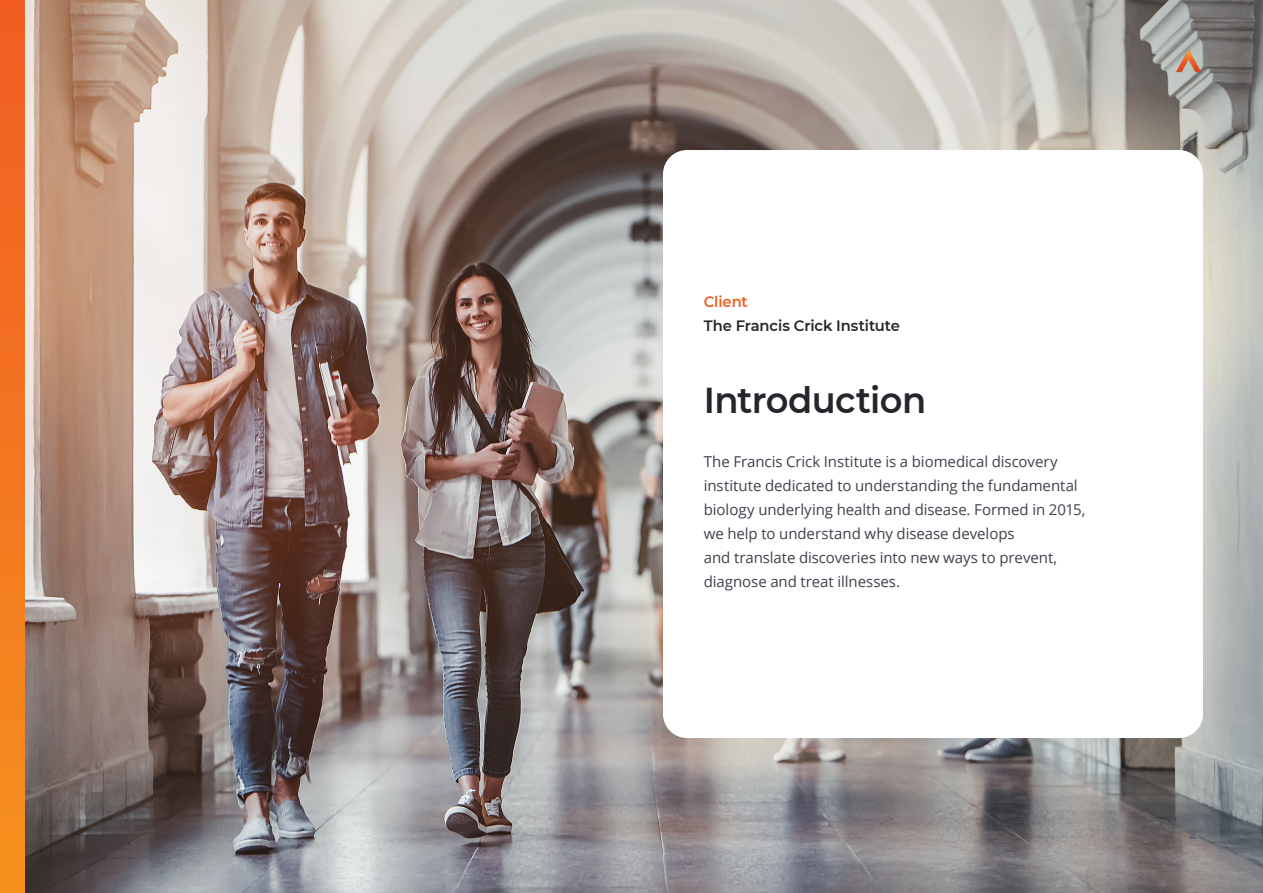
<style>
.page{position:relative;width:1263px;height:893px;background:#fff}
.page>*{position:absolute;margin:0;border:0;box-sizing:border-box;transform-origin:0 0}
.t1{font:600 36px "Montserrat";letter-spacing:-.02em;color:#25252c}
.t2{font:15px/24px "Open Sans";letter-spacing:-.005em;color:#40404c}
.t3{font:600 15px "Montserrat";letter-spacing:-.005em;color:#25252c}
.t4{font:600 15px "Montserrat";letter-spacing:-.01em;color:#f15d22}
.t5{font:700 13.5px "Montserrat";color:#616173}
</style>
<div class="page">
<img style="left:24px;top:0;width:1239px;height:893px">
<svg style="left:597px;top:407px;width:395px;height:395px"></svg>
<svg style="left:892px;top:83px;width:371px;height:395px"></svg>
<div style="left:663px;top:150px;width:540px;height:588px;background:#fff;border-radius:24px"></div>
<div style="left:0;top:0;width:24px;height:893px;background:linear-gradient(to bottom,#f15c23,#f6901e)"></div>
<img style="left:1171px;top:42px;width:36px;height:36px">
<p class="t4" style="left:704px;top:291px;width:46px">Client</p>
<p class="t3" style="left:704px;top:315px;width:198px">The Francis Crick Institute</p>
<h1 class="t1" style="left:704px;top:375px;width:224px">Introduction</h1>
<p class="t2" style="left:704px;top:449px;width:383px">The Francis Crick Institute is a biomedical discovery institute dedicated to understanding the fundamental biology underlying health and disease. Formed in 2015, we help to understand why disease develops<br>and translate discoveries into new ways to prevent, diagnose and treat illnesses.</p>
<p class="t5" style="left:1189px;top:824px;width:9px">2</p>
</div>
